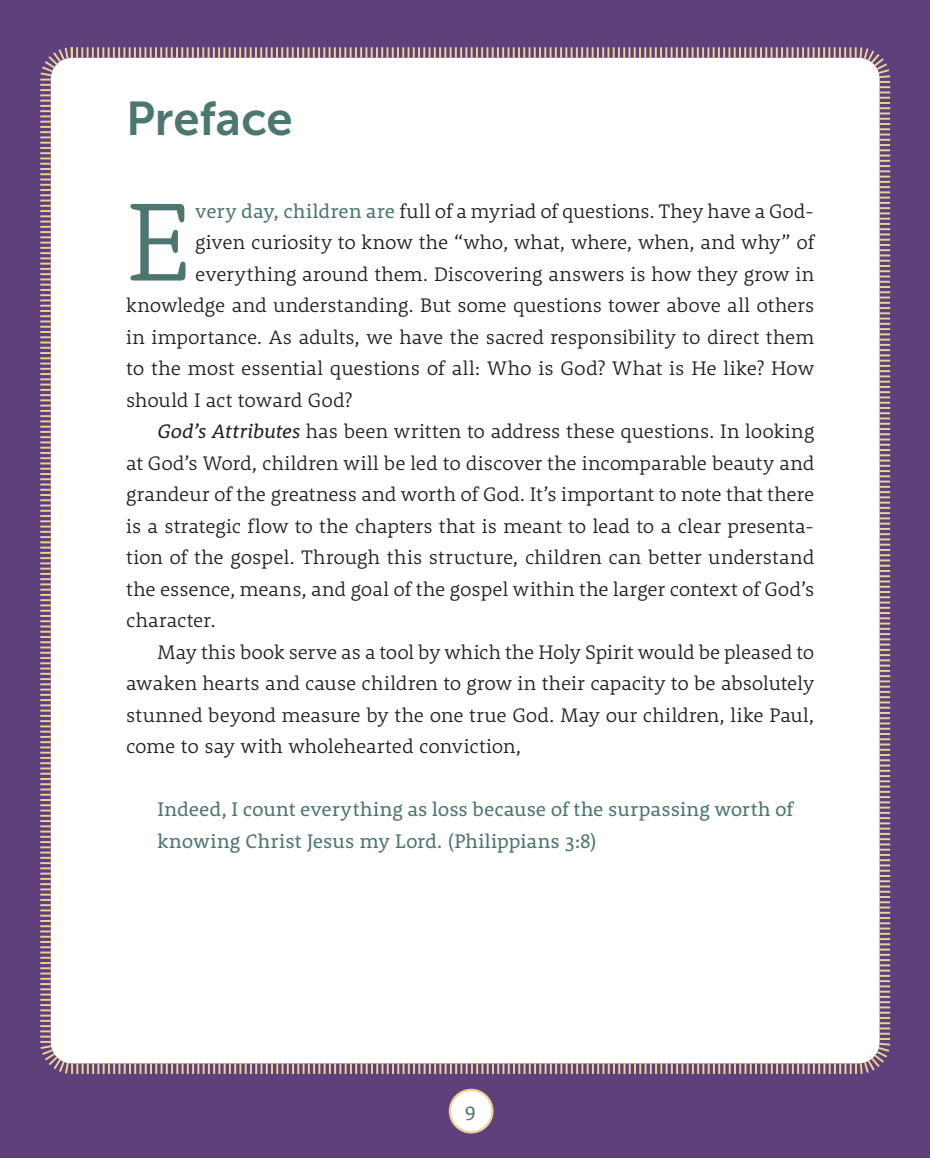
<style>
.page{position:relative;width:930px;height:1158px;background:#fff}
.page>*{position:absolute;margin:0;border:0;box-sizing:border-box;transform-origin:0 0}
.t1{font:300 113.75px "Rooney";color:#4b7770}
.t2{font:47.25px "Museo Sans 700";color:#4b7770}
.t3{font:300 20.12px "Rooney";color:#231f20}
.t4{font:20.12px/31.5px "Rooney";color:#4b7770}
.s1{font-weight:400;color:#4b7770}
.s2{font-weight:400;font-style:italic}
</style>
<div class="page">
<div style="left:0;top:0;width:929px;height:1158px;background:#60407a"></div>
<div style="left:450px;top:1090px;width:42px;height:42px;background:#fff;border-radius:50%"></div>
<div style="left:448px;top:1088px;width:45px;height:45px;border:2px solid #ebd295;border-radius:50%"></div>
<div style="left:40px;top:47px;width:851px;height:1027px;background:#fff"></div>
<h2 class="t2" style="left:126px;top:93px;width:168px">Preface</h2>
<h1 class="t1" style="left:126px;top:167px;width:68px">E</h1>
<p class="t3" style="left:195px;top:197px;width:620px"><span class="s1">very day, children are</span> full of a myriad of questions. They have a God-</p>
<p class="t3" style="left:195px;top:229px;width:620px">given curiosity to know the “who, what, where, when, and why” of</p>
<p class="t3" style="left:195px;top:260px;width:620px">everything around them. Discovering answers is how they grow in</p>
<p class="t3" style="left:126px;top:292px;width:689px">knowledge and understanding. But some questions tower above all others</p>
<p class="t3" style="left:126px;top:323px;width:689px">in importance. As adults, we have the sacred responsibility to direct them</p>
<p class="t3" style="left:126px;top:355px;width:689px">to the most essential questions of all: Who is God? What is He like? How</p>
<p class="t3" style="left:126px;top:386px;width:227px">should I act toward God?</p>
<p class="t3" style="left:157px;top:418px;width:658px"><span class="s2">God’s Attributes</span> has been written to address these questions. In looking</p>
<p class="t3" style="left:126px;top:449px;width:689px">at God’s Word, children will be led to discover the incomparable beauty and</p>
<p class="t3" style="left:126px;top:481px;width:689px">grandeur of the greatness and worth of God. It’s important to note that there</p>
<p class="t3" style="left:126px;top:512px;width:689px">is a strategic flow to the chapters that is meant to lead to a clear presenta-</p>
<p class="t3" style="left:126px;top:544px;width:689px">tion of the gospel. Through this structure, children can better understand</p>
<p class="t3" style="left:126px;top:575px;width:689px">the essence, means, and goal of the gospel within the larger context of God’s</p>
<p class="t3" style="left:126px;top:607px;width:91px">character.</p>
<p class="t3" style="left:158px;top:638px;width:658px">May this book serve as a tool by which the Holy Spirit would be pleased to</p>
<p class="t3" style="left:126px;top:670px;width:689px">awaken hearts and cause children to grow in their capacity to be absolutely</p>
<p class="t3" style="left:126px;top:701px;width:689px">stunned beyond measure by the one true God. May our children, like Paul,</p>
<p class="t3" style="left:126px;top:733px;width:396px">come to say with wholehearted conviction,</p>
<p class="t4" style="left:157px;top:793px;width:637px">Indeed, I count everything as loss because of the surpassing worth of knowing Christ Jesus my Lord. (Philippians 3:8)</p>
<p class="t4" style="left:464px;top:1093px;width:12px">9</p>
</div>
